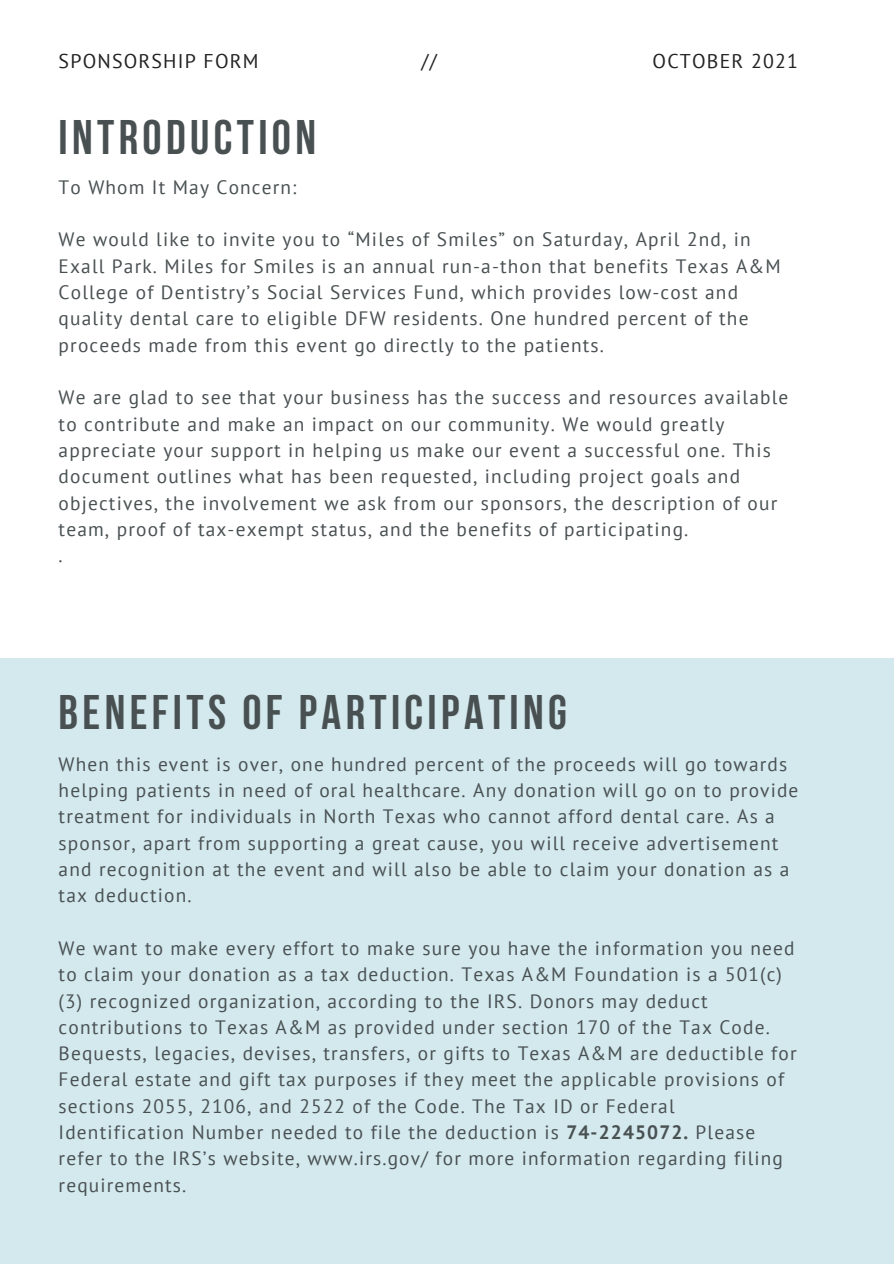
<style>
.page{position:relative;width:894px;height:1264px;background:#fff}
.page>*{position:absolute;margin:0;border:0;box-sizing:border-box;transform-origin:0 0}
.t1{font:700 48.3px "Bebas Neue";letter-spacing:.09em;color:#495052}
.t2{font:19.8px "PT Sans";letter-spacing:.06em;color:#222}
.t3{font:19.35px/26.2px "PT Sans";letter-spacing:.06em;color:#495052}
.s1{font-weight:700}
</style>
<div class="page">
<div style="left:0;top:658px;width:893px;height:605px;background:#d3e9ee"></div>
<p class="t2" style="left:59px;top:48px;width:201px">SPONSORSHIP FORM</p>
<p class="t2" style="left:421px;top:48px;width:17px">//</p>
<p class="t2" style="left:652px;top:48px;width:147px">OCTOBER 2021</p>
<p class="t1" style="left:59px;top:117px;width:259px">INTRODUCTION</p>
<p class="t3" style="left:59px;top:173px;width:239px">To Whom It May Concern:</p>
<p class="t3" style="left:59px;top:226px;width:723px">We would like to invite you to “Miles of Smiles” on Saturday, April 2nd, in Exall Park. Miles for Smiles is an annual run-a-thon that benefits Texas A&amp;M College of Dentistry’s Social Services Fund, which provides low-cost and quality dental care to eligible DFW residents. One hundred percent of the proceeds made from this event go directly to the patients.</p>
<p class="t3" style="left:59px;top:384px;width:731px">We are glad to see that your business has the success and resources available to contribute and make an impact on our community. We would greatly appreciate your support in helping us make our event a successful one. This document outlines what has been requested, including project goals and objectives, the involvement we ask from our sponsors, the description of our team, proof of tax-exempt status, and the benefits of participating.</p>
<p class="t3" style="left:59px;top:542px;width:6px">.</p>
<p class="t1" style="left:59px;top:692px;width:510px">BENEFITS OF PARTICIPATING</p>
<p class="t3" style="left:59px;top:750px;width:741px">When this event is over, one hundred percent of the proceeds will go towards helping patients in need of oral healthcare. Any donation will go on to provide treatment for individuals in North Texas who cannot afford dental care. As a sponsor, apart from supporting a great cause, you will receive advertisement and recognition at the event and will also be able to claim your donation as a tax deduction.</p>
<p class="t3" style="left:59px;top:934px;width:739px">We want to make every effort to make sure you have the information you need to claim your donation as a tax deduction. Texas A&amp;M Foundation is a 501(c) (3) recognized organization, according to the IRS. Donors may deduct contributions to Texas A&amp;M as provided under section 170 of the Tax Code.<br>Bequests, legacies, devises, transfers, or gifts to Texas A&amp;M are deductible for Federal estate and gift tax purposes if they meet the applicable provisions of sections 2055, 2106, and 2522 of the Code. The Tax ID or Federal Identification Number needed to file the deduction is <span class="s1">74-2245072.</span> Please refer to the IRS’s website, www.irs.gov/ for more information regarding filing requirements.</p>
</div>
